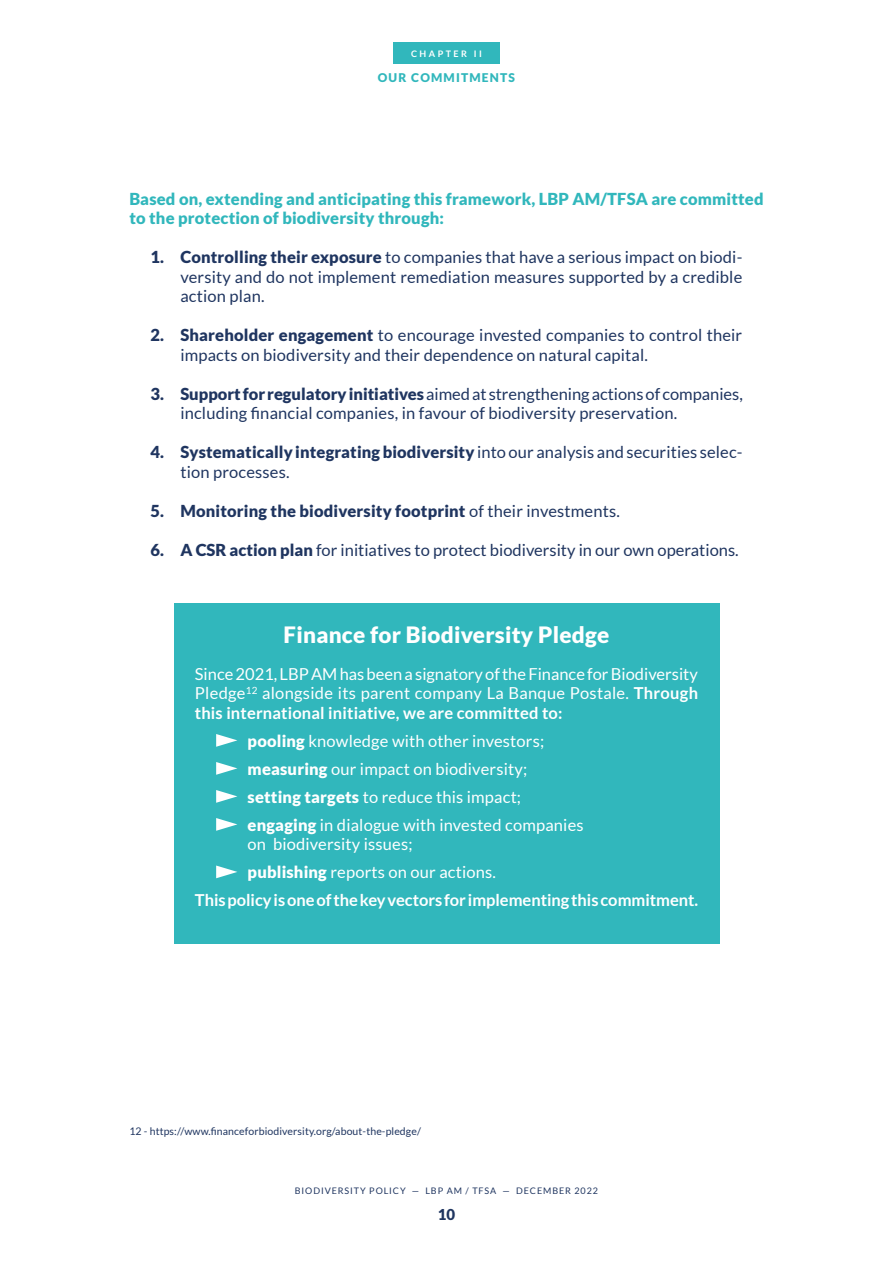
<style>
.page{position:relative;width:893px;height:1263px;background:#fff}
.page>*{position:absolute;margin:0;border:0;box-sizing:border-box;transform-origin:0 0}
.t1{font:900 22.5px "Lato";letter-spacing:.01em;color:#fff}
.t2{font:16.5px/19.5px "Lato";letter-spacing:.01em;color:#1f3560}
.t3{font:16.5px/28px "Lato";letter-spacing:.01em;color:#fff;text-align:justify}
.t4{font:900 16.5px/19.5px "Lato";letter-spacing:.01em;color:#31b7bc}
.t5{font:700 16.5px "Lato";color:#fff}
.t6{font:900 16.5px "Lato";letter-spacing:.01em;color:#1f3560}
.t7{font:900 15px "Lato";color:#1f3560}
.t8{font:900 12px "Lato";letter-spacing:.1em;color:#31b7bc}
.t9{font:10.5px "Lato";letter-spacing:.01em;color:#1f3560}
.t10{font:9px "Lato";letter-spacing:.1em;color:#1f3560}
.t11{font:700 9px "Lato";letter-spacing:.275em;color:#fff}
.s1{font-weight:900}
.s2{font-weight:400}
.s3{font-weight:700}
</style>
<div class="page">
<div style="left:393px;top:43px;width:107px;height:21px;background:#31b7bc"></div>
<div style="left:174px;top:604px;width:545px;height:340px;background:#31b7bc"></div>
<svg style="left:216px;top:734px;width:21px;height:13px"></svg>
<svg style="left:216px;top:762px;width:21px;height:13px"></svg>
<svg style="left:216px;top:790px;width:21px;height:13px"></svg>
<svg style="left:216px;top:818px;width:21px;height:13px"></svg>
<svg style="left:216px;top:865px;width:21px;height:13px"></svg>
<p class="t11" style="left:411px;top:48px;width:72px">CHAPTER II</p>
<p class="t8" style="left:378px;top:71px;width:139px">OUR COMMITMENTS</p>
<p class="t4" style="left:129px;top:188px;width:636px">Based on, extending and anticipating this framework, LBP AM/TFSA are committed to the protection of biodiversity through:</p>
<p class="t2" style="left:180px;top:247px;width:563px;text-align:justify;text-indent:-30px"><span class="s1">1. Controlling their exposure</span> to companies that have a serious impact on biodi&shy;versity and do not implement remediation measures supported by a credible action plan.</p>
<p class="t2" style="left:180px;top:325px;width:563px;text-indent:-30px"><span class="s1">2. Shareholder engagement</span> to encourage invested companies to control their impacts on biodiversity and their dependence on natural capital.</p>
<p class="t2" style="left:180px;top:384px;width:564px;text-indent:-30px"><span class="s1">3. Support for regulatory initiatives</span> aimed at strengthening actions of companies, including financial companies, in favour of biodiversity preservation.</p>
<p class="t2" style="left:180px;top:442px;width:564px;text-indent:-30px"><span class="s1">4. Systematically integrating biodiversity</span> into our analysis and securities selec&shy;tion processes.</p>
<p class="t6" style="left:151px;top:501px;width:471px">5. Monitoring the biodiversity footprint <span class="s2">of their investments.</span></p>
<p class="t2" style="left:151px;top:540px;width:590px"><span class="s1">6. A CSR action plan</span> for initiatives to protect biodiversity in our own operations.</p>
<h1 class="t1" style="left:284px;top:622px;width:327px">Finance for Biodiversity Pledge</h1>
<p class="t3" style="left:195px;top:664px;width:505px;line-height:19.5px">Since 2021, LBP AM has been a signatory of the Finance for Biodiversity Pledge<sup>12</sup> alongside its parent company La Banque Postale. <span class="s3">Through this international initiative, we are committed to:</span></p>
<p class="t3" style="left:248px;top:727px;width:337px;text-align:left"><span class="s1">pooling</span> knowledge with other investors; <span class="s1">measuring</span> our impact on biodiversity; <span class="s1">setting targets</span> to reduce this impact; <span class="s1">engaging</span> in dialogue with invested companies</p>
<p class="t3" style="left:248px;top:830px;width:166px">on biodiversity issues;</p>
<p class="t3" style="left:248px;top:858px;width:250px"><span class="s1">publishing</span> reports on our actions.</p>
<p class="t5" style="left:195px;top:891px;width:505px">This policy is one of the key vectors for implementing this commitment.</p>
<p class="t9" style="left:129px;top:1126px;width:293px">12 - https://www.financeforbiodiversity.org/about-the-pledge/</p>
<p class="t10" style="left:295px;top:1185px;width:305px">BIODIVERSITY POLICY — LBP AM / TFSA — DECEMBER 2022</p>
<p class="t7" style="left:438px;top:1205px;width:19px">10</p>
</div>
